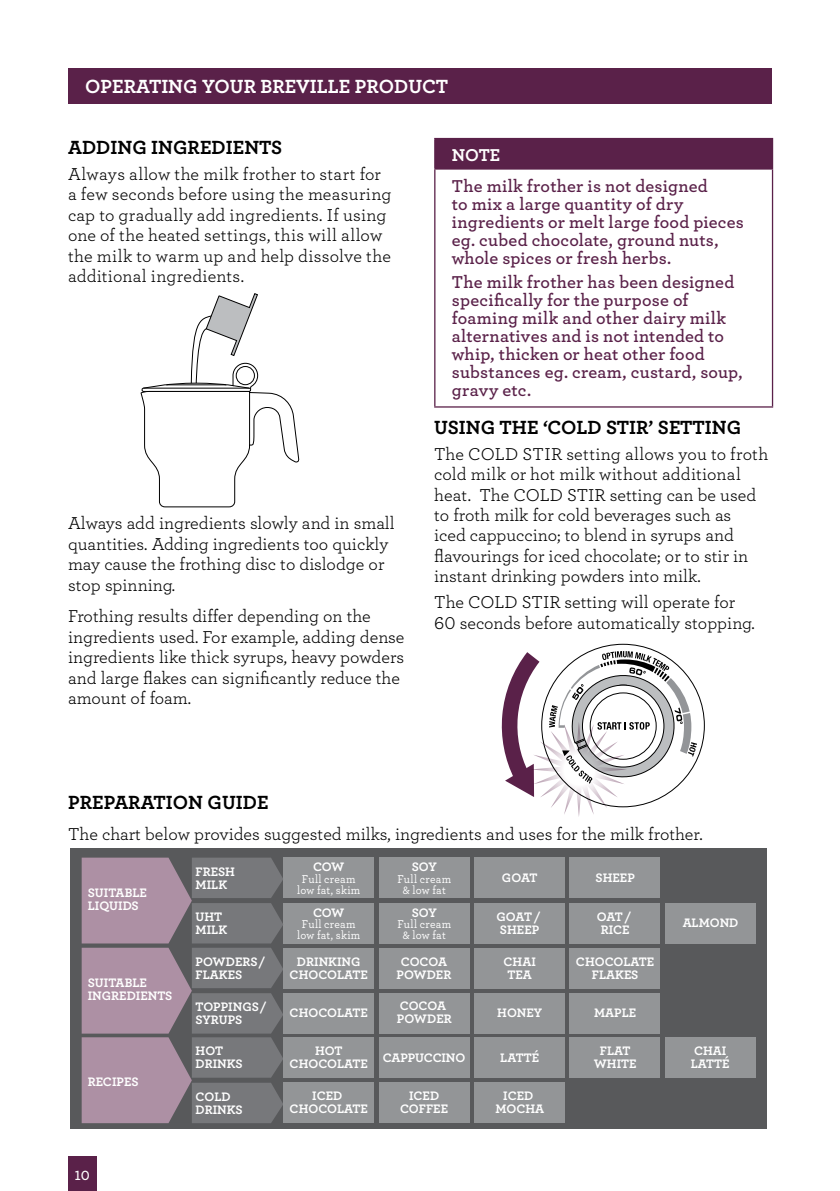
<style>
.page{position:relative;width:840px;height:1191px;background:#fff}
.page>*{position:absolute;margin:0;border:0;box-sizing:border-box;transform-origin:0 0}
.t1{font:20px "Archer Bold LF";color:#000}
.t2{font:20px "Archer Bold LF";color:#fff}
.t3{font:18px/20.4px "Archer Book LF";color:#000}
.t4{font:18px/18px "Archer Semibold LF";letter-spacing:.01em;color:#5a2149}
.t5{font:18px "Archer Bold LF";color:#fff}
.t6{font:14px "Archer Bold LF";color:#fff}
.t7{font:14px "Archer Semibold LF";color:#fff}
.t8{font:13px/13px "Archer Bold LF";color:#fff}
.t9{font:700 13px "Archer";letter-spacing:-.025em;color:#fff}
.t10{font:12px/11px "Archer Medium LF";letter-spacing:.025em;color:#fff;text-align:center;scale:.95 1}
.s1{font-size:13px}
</style>
<div class="page">
<div style="left:68px;top:1157px;width:28px;height:34px;background:#5a2149"></div>
<div style="left:68px;top:68px;width:703px;height:36px;background:#5a2149"></div>
<div style="left:434px;top:139px;width:338px;height:30px;background:#5a2149"></div>
<svg style="left:434px;top:139px;width:1px;height:29px"></svg>
<hr style="left:434px;top:138px;width:338px;height:1px;background:#5a2149">
<hr style="left:434px;top:170px;width:1px;height:236px;background:#5a2149">
<hr style="left:771px;top:170px;width:1px;height:236px;background:#5a2149">
<hr style="left:434px;top:406px;width:338px;height:1px;background:#5a2149">
<hr style="left:434px;top:168px;width:338px;height:2px;background:#5a2149">
<svg style="left:501px;top:651px;width:195px;height:166px"></svg>
<svg style="left:140px;top:293px;width:159px;height:214px"></svg>
<div style="left:70px;top:848px;width:696px;height:280px;background:#58595b"></div>
<div style="left:283px;top:857px;width:91px;height:41px;background:#939597"></div>
<div style="left:378px;top:857px;width:91px;height:41px;background:#939597"></div>
<div style="left:283px;top:902px;width:91px;height:41px;background:#939597"></div>
<div style="left:378px;top:902px;width:91px;height:41px;background:#939597"></div>
<div style="left:283px;top:1082px;width:91px;height:41px;background:#939597"></div>
<div style="left:378px;top:1082px;width:91px;height:41px;background:#939597"></div>
<div style="left:473px;top:1082px;width:91px;height:41px;background:#939597"></div>
<div style="left:378px;top:993px;width:91px;height:40px;background:#939597"></div>
<svg style="left:82px;top:857px;width:201px;height:266px;background:#8c7f89"></svg>
<div style="left:283px;top:1037px;width:91px;height:41px;background:#939597"></div>
<div style="left:283px;top:947px;width:91px;height:41px;background:#939597"></div>
<div style="left:473px;top:902px;width:91px;height:41px;background:#939597"></div>
<div style="left:569px;top:902px;width:90px;height:41px;background:#939597"></div>
<div style="left:569px;top:947px;width:90px;height:41px;background:#939597"></div>
<div style="left:569px;top:1037px;width:90px;height:41px;background:#939597"></div>
<div style="left:664px;top:902px;width:91px;height:41px;background:#939597"></div>
<div style="left:664px;top:1037px;width:91px;height:41px;background:#939597"></div>
<div style="left:473px;top:947px;width:91px;height:41px;background:#939597"></div>
<div style="left:378px;top:1037px;width:91px;height:41px;background:#939597"></div>
<div style="left:473px;top:1037px;width:91px;height:41px;background:#939597"></div>
<div style="left:569px;top:857px;width:90px;height:41px;background:#939597"></div>
<div style="left:473px;top:857px;width:91px;height:41px;background:#939597"></div>
<div style="left:283px;top:993px;width:91px;height:40px;background:#939597"></div>
<div style="left:378px;top:947px;width:91px;height:41px;background:#939597"></div>
<div style="left:569px;top:993px;width:90px;height:40px;background:#939597"></div>
<div style="left:473px;top:993px;width:91px;height:40px;background:#939597"></div>
<p class="t2" style="left:85px;top:73px;width:161px">PAGE HEADER.....</p>
<p class="t2" style="left:85px;top:73px;width:364px">OPERATING YOUR BREVILLE PRODUCT</p>
<p class="t1" style="left:68px;top:135px;width:215px">ADDING INGREDIENTS</p>
<p class="t3" style="left:68px;top:163px;width:325px">Always allow the milk frother to start for a few seconds before using the measuring cap to gradually add ingredients. If using one of the heated settings, this will allow the milk to warm up and help dissolve the additional ingredients.</p>
<p class="t3" style="left:68px;top:513px;width:328px">Always add ingredients slowly and in small quantities. Adding ingredients too quickly may cause the frothing disc to dislodge or stop spinning.</p>
<p class="t3" style="left:68px;top:605px;width:337px">Frothing results differ depending on the ingredients used. For example, adding dense ingredients like thick syrups, heavy powders and large flakes can significantly reduce the amount of foam.</p>
<p class="t5" style="left:451px;top:144px;width:50px">NOTE</p>
<p class="t4" style="left:451px;top:176px;width:293px">The milk frother is not designed<br>to mix a large quantity of dry ingredients or melt large food pieces eg. cubed chocolate, ground nuts, whole spices or fresh herbs.</p>
<p class="t4" style="left:451px;top:272px;width:292px">The milk frother has been designed specifically for the purpose of foaming milk and other dairy milk alternatives and is not intended to whip, thicken or heat other food substances eg. cream, custard, soup, gravy etc.</p>
<p class="t1" style="left:434px;top:414px;width:308px">USING THE ‘COLD STIR’ SETTING</p>
<p class="t3" style="left:434px;top:443px;width:335px">The COLD STIR setting allows you to froth cold milk or hot milk without additional heat. The COLD STIR setting can be used to froth milk for cold beverages such as<br>iced cappuccino; to blend in syrups and flavourings for iced chocolate; or to stir in instant drinking powders into milk.</p>
<p class="t3" style="left:434px;top:591px;width:322px">The COLD STIR setting will operate for<br>60 seconds before automatically stopping.</p>
<p class="t1" style="left:68px;top:789px;width:202px">PREPARATION GUIDE</p>
<p class="t3" style="left:68px;top:823px;width:635px">The chart below provides suggested milks, ingredients and uses for the milk frother.</p>
<p class="t8" style="left:88px;top:885px;width:61px">SUITABLE<br>LIQUIDS</p>
<p class="t8" style="left:88px;top:975px;width:86px">SUITABLE<br>INGREDIENTS</p>
<p class="t8" style="left:88px;top:1074px;width:52px">RECIPES</p>
<p class="t7" style="left:75px;top:1166px;width:17px">10</p>
<p class="t8" style="left:195px;top:864px;width:41px">FRESH<br>MILK</p>
<p class="t9" style="left:313px;top:856px;width:33px">COW</p>
<p class="t10" style="left:297px;top:873px;width:68px">Full cream low fat, skim</p>
<p class="t9" style="left:411px;top:856px;width:27px">SOY</p>
<p class="t10" style="left:397px;top:873px;width:58px">Full cream &amp; low fat</p>
<p class="t8" style="left:501px;top:871px;width:37px">GOAT</p>
<p class="t8" style="left:595px;top:871px;width:41px">SHEEP</p>
<p class="t8" style="left:195px;top:910px;width:33px">UHT<br>MILK</p>
<p class="t8" style="left:195px;top:954px;width:71px">POWDERS /<br>FLAKES</p>
<p class="t9" style="left:313px;top:902px;width:33px">COW</p>
<p class="t10" style="left:297px;top:918px;width:68px">Full cream low fat, skim</p>
<p class="t8" style="left:289px;top:954px;width:80px;text-align:center">DRINKING<br>CHOCOLATE</p>
<p class="t9" style="left:411px;top:902px;width:27px">SOY</p>
<p class="t10" style="left:397px;top:918px;width:58px">Full cream &amp; low fat</p>
<p class="t8" style="left:396px;top:955px;width:56px;text-align:center">COCOA<br>POWDER</p>
<p class="t8" style="left:496px;top:909px;width:45px">GOAT/<br>SHEEP</p>
<p class="t8" style="left:596px;top:909px;width:36px">OAT /<br>RICE</p>
<p class="t8" style="left:575px;top:954px;width:80px;text-align:center">CHOCOLATE<br>FLAKES</p>
<p class="t8" style="left:503px;top:954px;width:34px;text-align:center">CHAI<br>TEA</p>
<p class="t8" style="left:682px;top:916px;width:57px">ALMOND</p>
<p class="t8" style="left:195px;top:1000px;width:72px">TOPPINGS /<br>SYRUPS</p>
<p class="t8" style="left:289px;top:1006px;width:80px">CHOCOLATE</p>
<p class="t8" style="left:397px;top:999px;width:56px">COCOA<br>POWDER</p>
<p class="t8" style="left:497px;top:1006px;width:46px">HONEY</p>
<p class="t6" style="left:592px;top:1004px;width:45px">MAPL<span class="s1">E</span></p>
<p class="t8" style="left:593px;top:1006px;width:13px">M</p>
<p class="t8" style="left:195px;top:1044px;width:49px">HOT<br>DRINKS</p>
<p class="t8" style="left:289px;top:1044px;width:80px;text-align:center">HOT<br>CHOCOLATE</p>
<p class="t8" style="left:382px;top:1050px;width:84px">CAPPUCCINO</p>
<p class="t8" style="left:500px;top:1050px;width:40px">LATTÉ</p>
<p class="t8" style="left:593px;top:1044px;width:44px;text-align:center">FLAT<br>WHITE</p>
<p class="t8" style="left:690px;top:1044px;width:40px">CHAI<br>LATTÉ</p>
<p class="t8" style="left:195px;top:1089px;width:49px">COLD<br>DRINKS</p>
<p class="t8" style="left:289px;top:1088px;width:80px;text-align:center">ICED<br>CHOCOLATE</p>
<p class="t8" style="left:400px;top:1088px;width:50px;text-align:center">ICED<br>COFFEE</p>
<p class="t8" style="left:495px;top:1088px;width:50px;text-align:center">ICED<br>MOCHA</p>
</div>
